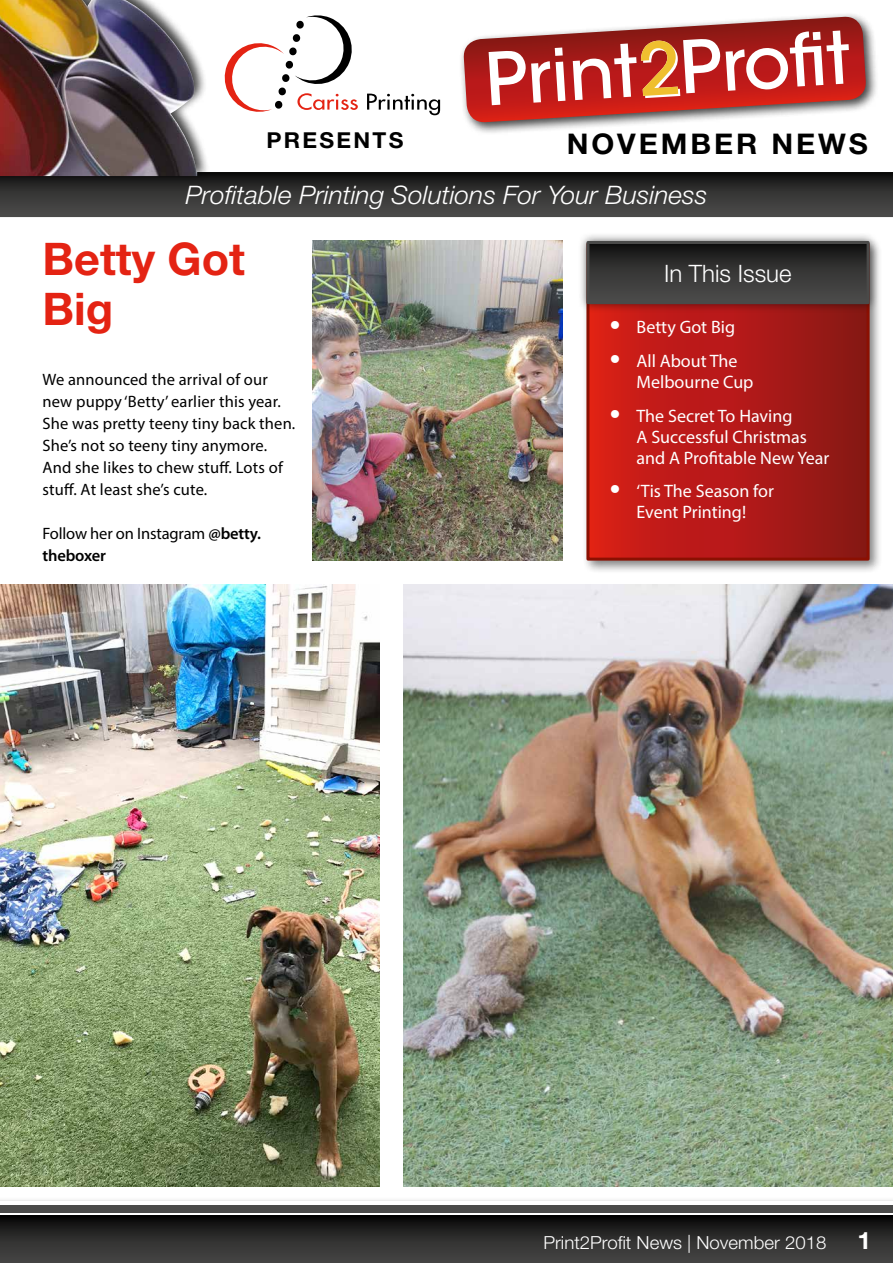
<style>
.page{position:relative;width:893px;height:1263px;background:#fff}
.page>*{position:absolute;margin:0;border:0;box-sizing:border-box;transform-origin:0 0}
.t1{font:700 45px/50.6px "Helvetica Neue LT Std";color:#e42313}
.t2{font:700 28.5px "Helvetica Neue LT Std";letter-spacing:.1em;color:#000}
.t3{font:italic 300 25.5px "Helvetica Neue LT Std";color:#fff}
.t4{font:300 24px "Helvetica Neue LT Std";color:#fff}
.t5{font:700 24px "Helvetica Neue LT Std";color:#fff}
.t6{font:700 21.9px "Helvetica Neue LT Std";letter-spacing:.1em;color:#000}
.t7{font:18px/21px "Myriad Pro";color:#fff}
.t8{font:300 18px "Helvetica Neue LT Std";color:#fff}
.t9{font:16.5px/22px "Myriad Pro";letter-spacing:.01em;color:#000}
.t10{font:16.5px/22px "Myriad Pro";letter-spacing:-.01em;color:#000}
.s1{font-weight:600}
.s2{font-family:"Helvetica Neue LT Std";font-size:22.5px}
</style>
<div class="page">
<div style="left:459px;top:12px;width:420px;height:123px;background:#000;opacity:.75"></div>
<svg style="left:0;top:172px;width:893px;height:46px;background:#373736"></svg>
<div style="left:0;top:1196px;width:893px;height:40px;background:#f8f8f8"></div>
<div style="left:0;top:1201px;width:893px;height:22px;background:linear-gradient(to right,#fff,#fff)"></div>
<svg style="left:463px;top:16px;width:404px;height:107px"></svg>
<div style="left:0;top:1215px;width:893px;height:48px;background:linear-gradient(to bottom,#090909,#4a4a49)"></div>
<div style="left:0;top:1205px;width:893px;height:7px;background:#4a4a49"></div>
<div style="left:205px;top:0;width:255px;height:135px;background:#fff"></div>
<svg style="left:367px;top:94px;width:73px;height:21px"></svg>
<svg style="left:224px;top:15px;width:134px;height:97px"></svg>
<div style="left:0;top:0;width:210px;height:181px;background:#000;opacity:.75"></div>
<img style="left:0;top:0;width:197px;height:176px">
<div style="left:581px;top:237px;width:302px;height:337px;background:#000;opacity:.5"></div>
<div style="left:588px;top:244px;width:280px;height:315px;background:linear-gradient(to right,#dc1e18,#891716)"></div>
<div style="left:586px;top:242px;width:284px;height:319px;border:3px solid #8b1002"></div>
<div style="left:577px;top:232px;width:302px;height:81px;background:#000;opacity:.5"></div>
<svg style="left:590px;top:245px;width:276px;height:55px;background:#333232"></svg>
<div style="left:586px;top:241px;width:284px;height:63px;border:3px solid #4a4a49"></div>
<img style="left:0;top:585px;width:379px;height:601px">
<img style="left:403px;top:585px;width:490px;height:601px">
<img style="left:312px;top:241px;width:250px;height:320px">
<h3 class="t6" style="left:267px;top:126px;width:138px">PRESENTS</h3>
<h2 class="t2" style="left:567px;top:126px;width:303px">NOVEMBER NEWS</h2>
<h3 class="t3" style="left:185px;top:179px;width:524px">Profitable Printing Solutions For Your Business</h3>
<h1 class="t1" style="left:43px;top:232px;width:204px">Betty Got<br>Big</h1>
<p class="t9" style="left:43px;top:368px;width:254px">We announced the arrival of our new puppy ‘Betty’ earlier this year.<br>She was pretty teeny tiny back then.<br>She’s not so teeny tiny anymore.<br>And she likes to chew stuff. Lots of stuff. At least she’s cute.</p>
<p class="t10" style="left:43px;top:522px;width:220px">Follow her on Instagram <span class="s1">@betty. theboxer</span></p>
<h3 class="t4" style="left:664px;top:259px;width:129px">In This Issue</h3>
<p class="t7" style="left:609px;top:316px;width:127px"><span class="s2">•</span> Betty Got Big</p>
<p class="t7" style="left:636px;top:350px;width:119px;text-indent:-27px"><span class="s2">•</span> All About The<br>Melbourne Cup</p>
<p class="t7" style="left:636px;top:405px;width:194px;text-indent:-27px"><span class="s2">•</span> The Secret To Having<br>A Successful Christmas and A Profitable New Year</p>
<p class="t7" style="left:609px;top:480px;width:166px;text-align:center"><span class="s2">•</span> ‘Tis The Season for<br>Event Printing!</p>
<p class="t8" style="left:543px;top:1232px;width:284px">Print2Profit News | November 2018</p>
<h3 class="t5" style="left:857px;top:1226px;width:15px">1</h3>
</div>
